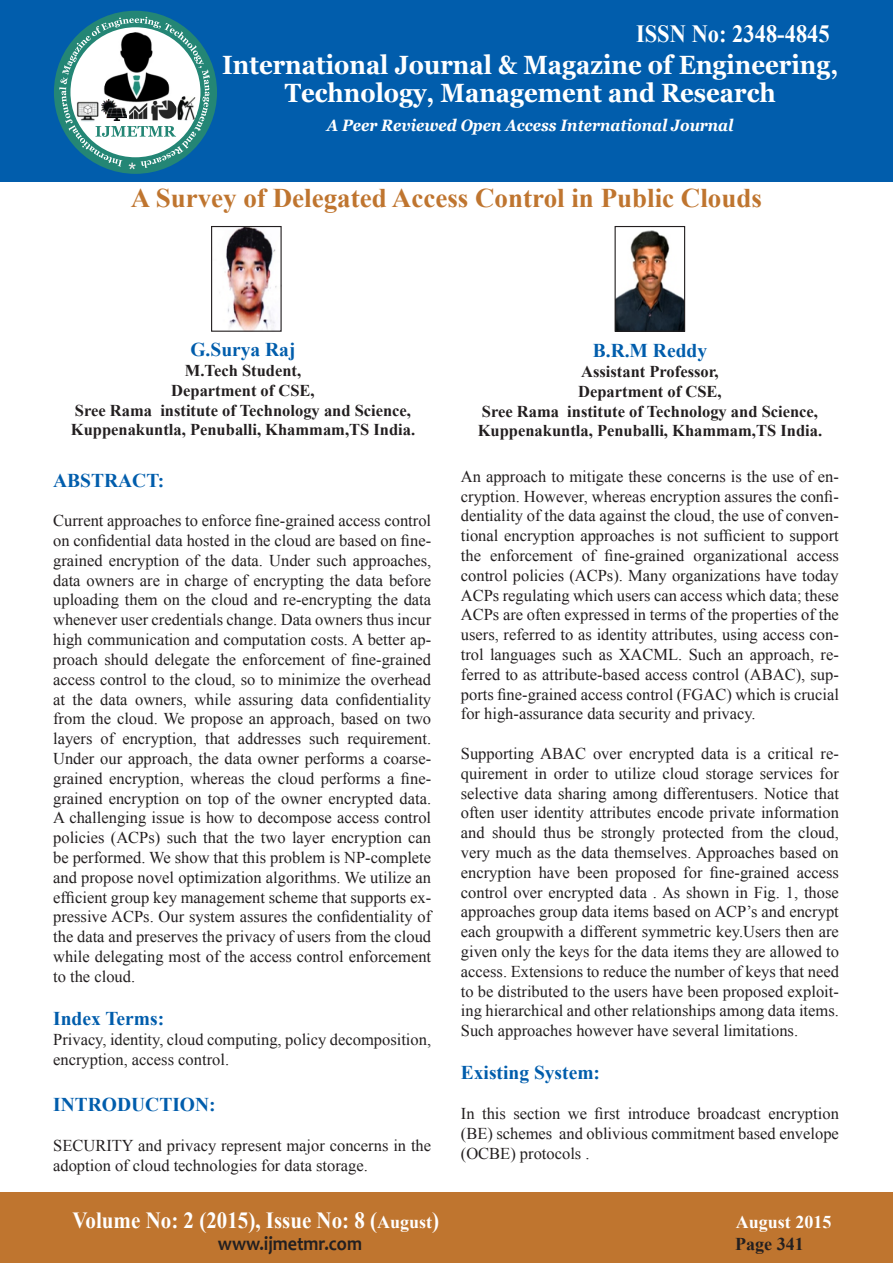
<style>
.page{position:relative;width:893px;height:1263px;background:#fff}
.page>*{position:absolute;margin:0;border:0;box-sizing:border-box;transform-origin:0 0}
.t1{font:700 27px "Times New Roman";color:#bf752f}
.t2{font:700 26.4px "Georgia";color:#fff;scale:.91 1}
.t3{font:700 24.75px "Times New Roman";color:#fff;scale:.91 1}
.t4{font:700 23.1px "Times New Roman";color:#fff;scale:.91 1}
.t5{font:700 19.8px "Candara";color:#231f20;scale:.91 1}
.t6{font:700 19.5px "Times New Roman";color:#015dac}
.t7{font:700 18px "Times New Roman";color:#fff}
.t8{font:700 18px "Times New Roman";color:#231f20}
.t9{font:16.5px/19.8px "Times New Roman";color:#231f20;text-align:justify}
.t10{font:700 16.5px "Times New Roman";color:#231f20}
.t11{font:italic 700 16.5px "Georgia";color:#fff;scale:.91 1}
.s1{font-size:18px}
</style>
<div class="page">
<div style="left:0;top:0;width:893px;height:182px;background:#015dac"></div>
<div style="left:54px;top:11px;width:163px;height:163px;background:#248675;border-radius:50%"></div>
<svg style="left:59px;top:17px;width:151px;height:152px"></svg>
<img style="left:149px;top:99px;width:28px;height:23px">
<img style="left:177px;top:96px;width:21px;height:25px">
<img style="left:102px;top:31px;width:72px;height:74px">
<img style="left:75px;top:101px;width:25px;height:21px">
<img style="left:102px;top:99px;width:25px;height:21px">
<div style="left:0;top:1193px;width:893px;height:70px;background:#bf752f"></div>
<img style="left:225px;top:228px;width:52px;height:102px">
<div style="left:211px;top:226px;width:71px;height:106px;border:1px solid #231f20"></div>
<img style="left:617px;top:230px;width:66px;height:100px">
<div style="left:615px;top:226px;width:70px;height:106px;border:1px solid #231f20"></div>
<p class="t3" style="left:636px;top:16px;width:214px">ISSN No: 2348-4845</p>
<p class="t2" style="left:222px;top:48px;width:678px">International Journal &amp; Magazine of Engineering,</p>
<p class="t2" style="left:285px;top:76px;width:541px">Technology, Management and Research</p>
<p class="t11" style="left:327px;top:115px;width:448px">A Peer Reviewed Open Access International Journal</p>
<p class="t1" style="left:131px;top:179px;width:632px">A Survey of Delegated Access Control in Public Clouds</p>
<p class="t6" style="left:190px;top:336px;width:107px">G.Surya Raj</p>
<p class="t10" style="left:185px;top:359px;width:118px">M.Tech Student,</p>
<p class="t10" style="left:171px;top:379px;width:145px">Department of CSE,</p>
<p class="t10" style="left:75px;top:399px;width:338px">Sree Rama institute of Technology and Science,</p>
<p class="t10" style="left:71px;top:418px;width:346px">Kuppenakuntla, Penuballi, Khammam,TS India.</p>
<p class="t6" style="left:593px;top:337px;width:116px">B.R.M Reddy</p>
<p class="t10" style="left:581px;top:360px;width:139px">Assistant Professor,</p>
<p class="t10" style="left:578px;top:380px;width:145px">Department of CSE,</p>
<p class="t10" style="left:482px;top:400px;width:338px">Sree Rama institute of Technology and Science,</p>
<p class="t10" style="left:478px;top:419px;width:346px">Kuppenakuntla, Penuballi, Khammam,TS India.</p>
<p class="t9" style="left:461px;top:466px;width:380px">An approach to mitigate these concerns is the use of en&shy;cryption. However, whereas encryption assures the confi&shy;dentiality of the data against the cloud, the use of conven&shy;tional encryption approaches is not sufficient to support the enforcement of fine-grained organizational access control policies (ACPs). Many organizations have today ACPs regulating which users can access which data; these ACPs are often expressed in terms of the properties of the users, referred to as identity attributes, using access con&shy;trol languages such as XACML. Such an approach, re&shy;ferred to as attribute-based access control (ABAC), sup&shy;ports fine-grained access control (FGAC) which is crucial for high-assurance data security and privacy.</p>
<p class="t9" style="left:461px;top:743px;width:380px">Supporting ABAC over encrypted data is a critical re&shy;quirement in order to utilize cloud storage services for selective data sharing among differentusers. Notice that often user identity attributes encode private information and should thus be strongly protected from the cloud, very much as the data themselves. Approaches based on encryption have been proposed for fine-grained access control over encrypted data . As shown in Fig. 1, those approaches group data items based on ACP’s and encrypt each groupwith a different symmetric key.Users then are given only the keys for the data items they are allowed to access. Extensions to reduce the number of keys that need to be distributed to the users have been proposed exploit&shy;ing hierarchical and other relationships among data items.<br>Such approaches however have several limitations.</p>
<p class="t6" style="left:461px;top:1059px;width:141px">Existing System:</p>
<p class="t9" style="left:461px;top:1103px;width:380px">In this section we first introduce broadcast encryption (BE) schemes and oblivious commitment based envelope (OCBE) protocols .</p>
<p class="t6" style="left:53px;top:467px;width:113px">ABSTRACT:</p>
<p class="t9" style="left:53px;top:511px;width:380px">Current approaches to enforce fine-grained access control on confidential data hosted in the cloud are based on fine&shy;grained encryption of the data. Under such approaches, data owners are in charge of encrypting the data before uploading them on the cloud and re-encrypting the data whenever user credentials change. Data owners thus incur high communication and computation costs. A better ap&shy;proach should delegate the enforcement of fine-grained access control to the cloud, so to minimize the overhead at the data owners, while assuring data confidentiality from the cloud. We propose an approach, based on two layers of encryption, that addresses such requirement.<br>Under our approach, the data owner performs a coarse&shy;grained encryption, whereas the cloud performs a fine&shy;grained encryption on top of the owner encrypted data.<br>A challenging issue is how to decompose access control policies (ACPs) such that the two layer encryption can be performed. We show that this problem is NP-complete and propose novel optimization algorithms. We utilize an efficient group key management scheme that supports ex&shy;pressive ACPs. Our system assures the confidentiality of the data and preserves the privacy of users from the cloud while delegating most of the access control enforcement to the cloud.</p>
<p class="t6" style="left:53px;top:1005px;width:113px">Index Terms:</p>
<p class="t9" style="left:53px;top:1029px;width:379px">Privacy, identity, cloud computing, policy decomposition, encryption, access control.</p>
<p class="t6" style="left:53px;top:1091px;width:164px">INTRODUCTION:</p>
<p class="t9" style="left:53px;top:1135px;width:380px">SECURITY and privacy represent major concerns in the adoption of cloud technologies for data storage.</p>
<p class="t4" style="left:72px;top:1204px;width:405px">Volume No: 2 (2015), Issue No: 8 (<span class="s1">August</span>)</p>
<p class="t7" style="left:736px;top:1210px;width:97px">August 2015</p>
<p class="t5" style="left:218px;top:1231px;width:160px">www.ijmetmr.com</p>
<p class="t8" style="left:735px;top:1231px;width:70px">Page 341</p>
</div>
